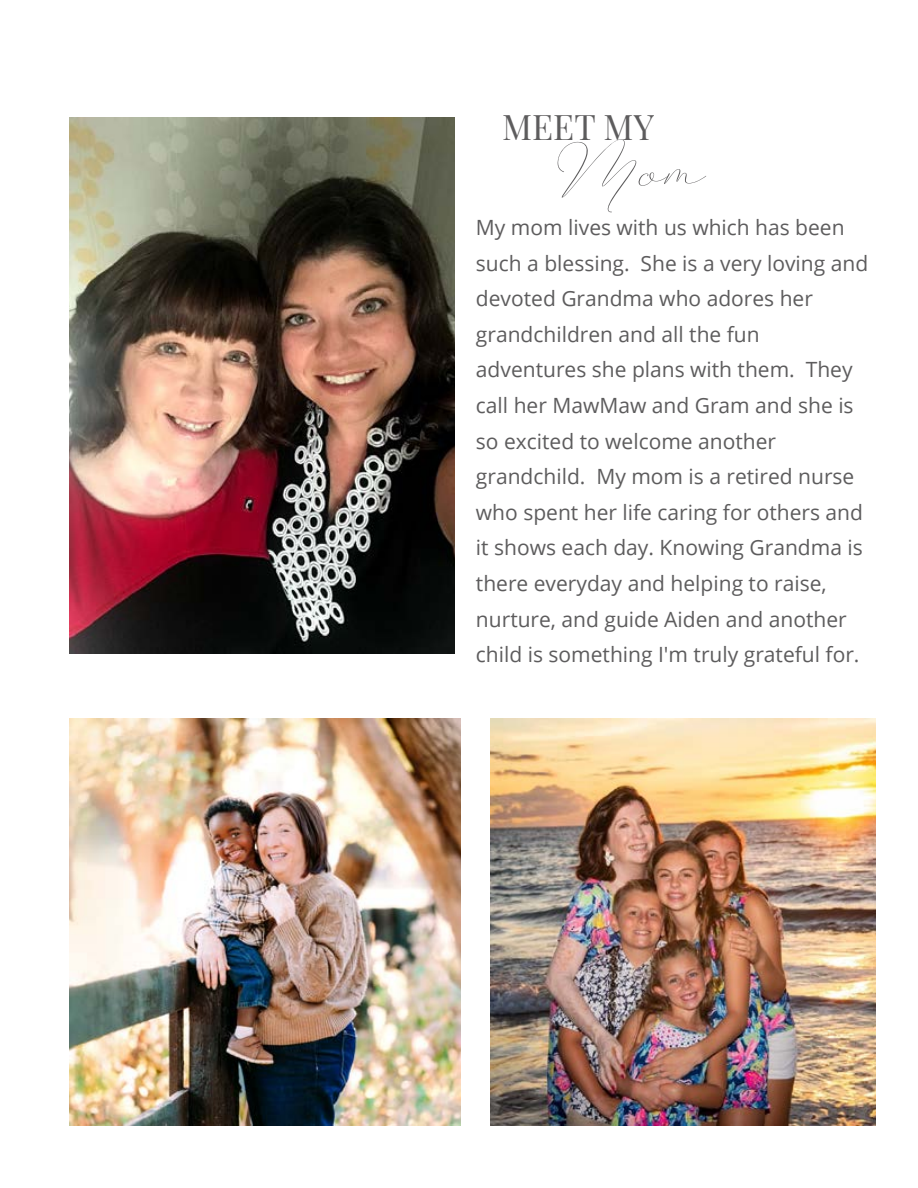
<style>
.page{position:relative;width:918px;height:1188px;background:#fff}
.page>*{position:absolute;margin:0;border:0;box-sizing:border-box;transform-origin:0 0}
.t1{font:90px "Botterill Signature";color:#5d5c5d}
.t2{font:34.5px "Playfair Display";color:#5d5c5d}
.t3{font:21px/35.5px "Open Sans";color:#5d5c5d}
</style>
<div class="page">
<img style="left:69px;top:117px;width:386px;height:537px">
<img style="left:69px;top:719px;width:391px;height:407px">
<img style="left:490px;top:719px;width:386px;height:407px">
<h2 class="t2" style="left:502px;top:100px;width:153px">MEET MY</h2>
<h1 class="t1" style="left:556px;top:126px;width:150px">Mom</h1>
<p class="t3" style="left:476px;top:209px;width:394px">My mom lives with us which has been such a blessing. She is a very loving and devoted Grandma who adores her grandchildren and all the fun adventures she plans with them. They call her MawMaw and Gram and she is so excited to welcome another grandchild. My mom is a retired nurse who spent her life caring for others and it shows each day. Knowing Grandma is there everyday and helping to raise, nurture, and guide Aiden and another child is something I'm truly grateful for.</p>
</div>
